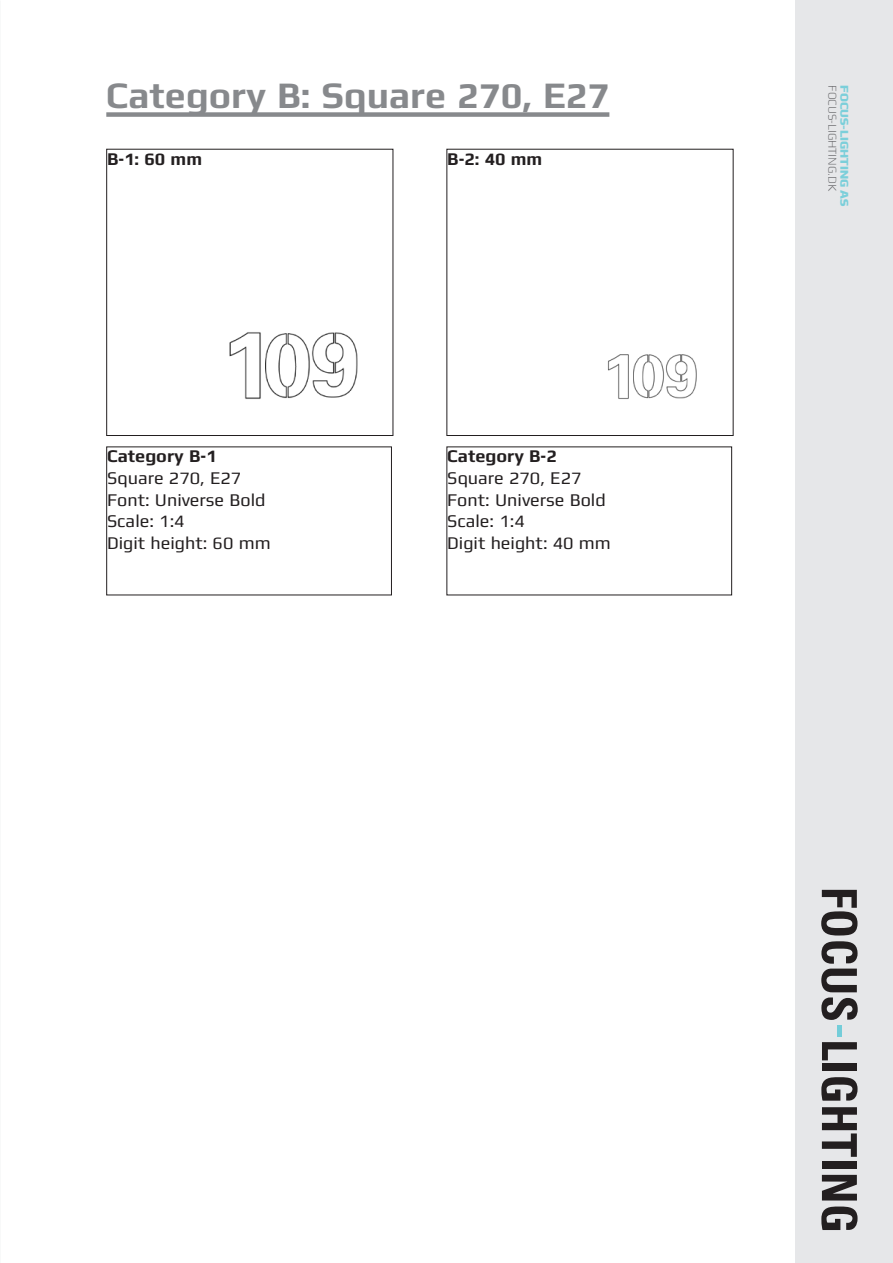
<style>
.page{position:relative;width:893px;height:1263px;background:#fff}
.page>*{position:absolute;margin:0;border:0;box-sizing:border-box;transform-origin:0 0}
.Overskrift{font:700 37.5px "Mdd";color:#87898c}
.t1{font:18px "Mdd";color:#231f20}
.t2{font:700 18px "Mdd";color:#231f20}
.t3{font:300 12px "Mdd";color:#636366}
.t4{font:800 12px "Mdd";color:#7bcfda}
</style>
<div class="page">
<div style="left:106px;top:149px;width:287px;height:287px;border:1px solid #231f20"></div>
<div style="left:795px;top:0;width:98px;height:1263px;background:#e6e7e9"></div>
<svg style="left:821px;top:890px;width:36px;height:45px"></svg>
<svg style="left:821px;top:941px;width:37px;height:79px"></svg>
<svg style="left:822px;top:1042px;width:35px;height:18px"></svg>
<div style="left:822px;top:1064px;width:35px;height:7px;background:#231f20"></div>
<svg style="left:821px;top:1077px;width:36px;height:24px"></svg>
<svg style="left:822px;top:1107px;width:35px;height:50px"></svg>
<div style="left:822px;top:1161px;width:35px;height:7px;background:#231f20"></div>
<svg style="left:822px;top:1175px;width:35px;height:25px"></svg>
<svg style="left:821px;top:1206px;width:36px;height:24px"></svg>
<div style="left:837px;top:1024px;width:5px;height:12px;background:#74cdd9"></div>
<img style="left:266px;top:333px;width:44px;height:66px">
<img style="left:312px;top:332px;width:46px;height:66px">
<img style="left:229px;top:332px;width:32px;height:67px">
<div style="left:106px;top:112px;width:503px;height:5px;background:#87898c"></div>
<div style="left:106px;top:446px;width:286px;height:149px;border:1px solid #231f20"></div>
<img style="left:634px;top:354px;width:63px;height:45px">
<img style="left:607px;top:354px;width:22px;height:45px">
<p class="Overskrift" style="left:106px;top:76px;width:505px">Category B: Square 270, E27</p>
<p class="t2" style="left:107px;top:149px;width:97px">B-1: 60 mm</p>
<p class="t2" style="left:107px;top:447px;width:111px">Category B-1</p>
<p class="t1" style="left:107px;top:468px;width:136px">Square 270, E27</p>
<p class="t1" style="left:107px;top:490px;width:160px">Font: Universe Bold</p>
<p class="t1" style="left:107px;top:512px;width:79px">Scale: 1:4</p>
<p class="t1" style="left:107px;top:533px;width:165px">Digit height: 60 mm</p>
<p class="t2" style="left:447px;top:149px;width:97px">B-2: 40 mm</p>
<p class="t2" style="left:447px;top:447px;width:111px">Category B-2</p>
<p class="t1" style="left:447px;top:468px;width:136px">Square 270, E27</p>
<p class="t1" style="left:447px;top:490px;width:160px">Font: Universe Bold</p>
<p class="t1" style="left:447px;top:512px;width:79px">Scale: 1:4</p>
<p class="t1" style="left:447px;top:533px;width:165px">Digit height: 40 mm</p>
<p class="t3" style="left:839px;top:85px;width:107px;rotate:90deg">FOCUS-LIGHTING.DK</p>
<p class="t4" style="left:851px;top:85px;width:123px;rotate:90deg">FOCUS-LIGHTING AS</p>
</div>
